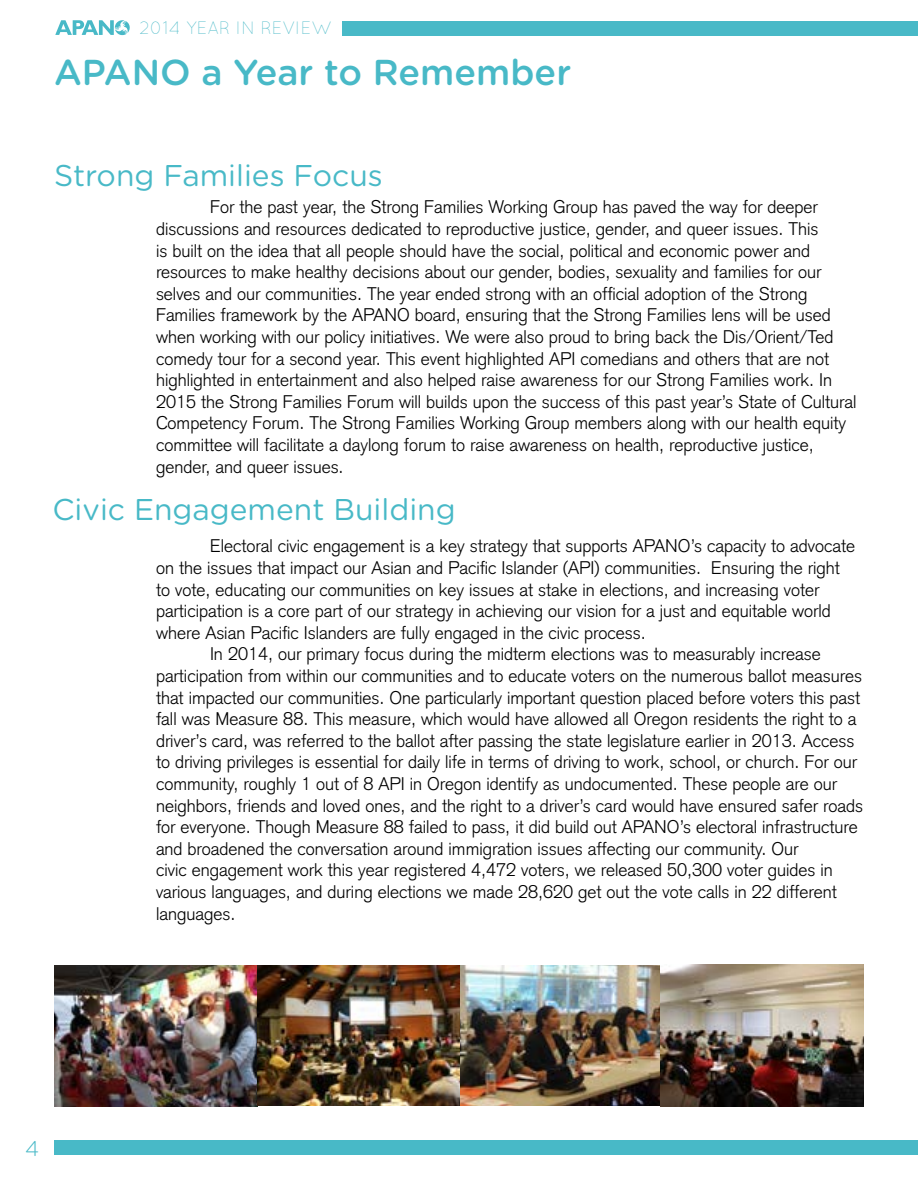
<style>
.page{position:relative;width:918px;height:1188px;background:#fff}
.page>*{position:absolute;margin:0;border:0;box-sizing:border-box;transform-origin:0 0}
.t1{font:500 36px "Gotham Rounded";color:#48b9c7}
.t2{font:30px "Gotham Rounded";color:#48b9c7}
.t3{font:300 21.3px "Gotham Rounded";color:#48b9c7}
.t4{font:300 18px/21.6px "Akzidenz Grotesk";color:#000}
.t5{font:300 18px "Quicksand";color:#48b9c7}
</style>
<div class="page">
<div style="left:54px;top:1140px;width:864px;height:15px;background:#48b9c7"></div>
<div style="left:342px;top:22px;width:576px;height:14px;background:#48b9c7"></div>
<svg style="left:55px;top:20px;width:75px;height:15px"></svg>
<img style="left:54px;top:966px;width:606px;height:140px">
<img style="left:660px;top:965px;width:204px;height:142px">
<p class="t5" style="left:139px;top:17px;width:193px">2014 YEAR IN REVIEW</p>
<h1 class="t1" style="left:54px;top:46px;width:519px">APANO a Year to Remember</h1>
<h2 class="t2" style="left:54px;top:155px;width:330px">Strong Families Focus</h2>
<p class="t4" style="left:156px;top:197px;width:702px;text-indent:54px">For the past year, the Strong Families Working Group has paved the way for deeper discussions and resources dedicated to reproductive justice, gender, and queer issues. This<br>is built on the idea that all people should have the social, political and economic power and resources to make healthy decisions about our gender, bodies, sexuality and families for our selves and our communities. The year ended strong with an official adoption of the Strong Families framework by the APANO board, ensuring that the Strong Families lens will be used when working with our policy initiatives. We were also proud to bring back the Dis/Orient/Ted comedy tour for a second year. This event highlighted API comedians and others that are not highlighted in entertainment and also helped raise awareness for our Strong Families work. In 2015 the Strong Families Forum will builds upon the success of this past year’s State of Cultural Competency Forum. The Strong Families Working Group members along with our health equity committee will facilitate a daylong forum to raise awareness on health, reproductive justice, gender, and queer issues.</p>
<h2 class="t2" style="left:52px;top:489px;width:405px">Civic Engagement Building</h2>
<p class="t4" style="left:210px;top:535px;width:647px">Electoral civic engagement is a key strategy that supports APANO’s capacity to advocate</p>
<p class="t4" style="left:156px;top:557px;width:685px">on the issues that impact our Asian and Pacific Islander (API) communities. Ensuring the right</p>
<p class="t4" style="left:156px;top:579px;width:665px">to vote, educating our communities on key issues at stake in elections, and increasing voter</p>
<p class="t4" style="left:156px;top:600px;width:676px">participation is a core part of our strategy in achieving our vision for a just and equitable world</p>
<p class="t4" style="left:156px;top:622px;width:491px">where Asian Pacific Islanders are fully engaged in the civic process.</p>
<p class="t4" style="left:210px;top:643px;width:612px">In 2014, our primary focus during the midterm elections was to measurably increase</p>
<p class="t4" style="left:156px;top:665px;width:708px">participation from within our communities and to educate voters on the numerous ballot measures</p>
<p class="t4" style="left:156px;top:687px;width:706px">that impacted our communities. One particularly important question placed before voters this past</p>
<p class="t4" style="left:156px;top:708px;width:702px">fall was Measure 88. This measure, which would have allowed all Oregon residents the right to a</p>
<p class="t4" style="left:156px;top:730px;width:700px">driver’s card, was referred to the ballot after passing the state legislature earlier in 2013. Access</p>
<p class="t4" style="left:156px;top:751px;width:703px">to driving privileges is essential for daily life in terms of driving to work, school, or church. For our</p>
<p class="t4" style="left:156px;top:773px;width:683px">community, roughly 1 out of 8 API in Oregon identify as undocumented. These people are our</p>
<p class="t4" style="left:156px;top:795px;width:709px">neighbors, friends and loved ones, and the right to a driver’s card would have ensured safer roads</p>
<p class="t4" style="left:156px;top:816px;width:703px">for everyone. Though Measure 88 failed to pass, it did build out APANO’s electoral infrastructure</p>
<p class="t4" style="left:156px;top:838px;width:644px">and broadened the conversation around immigration issues affecting our community. Our</p>
<p class="t4" style="left:156px;top:859px;width:678px">civic engagement work this year registered 4,472 voters, we released 50,300 voter guides in</p>
<p class="t4" style="left:156px;top:881px;width:682px">various languages, and during elections we made 28,620 get out the vote calls in 22 different</p>
<p class="t4" style="left:156px;top:903px;width:81px">languages.</p>
<p class="t3" style="left:25px;top:1134px;width:16px">4</p>
</div>
